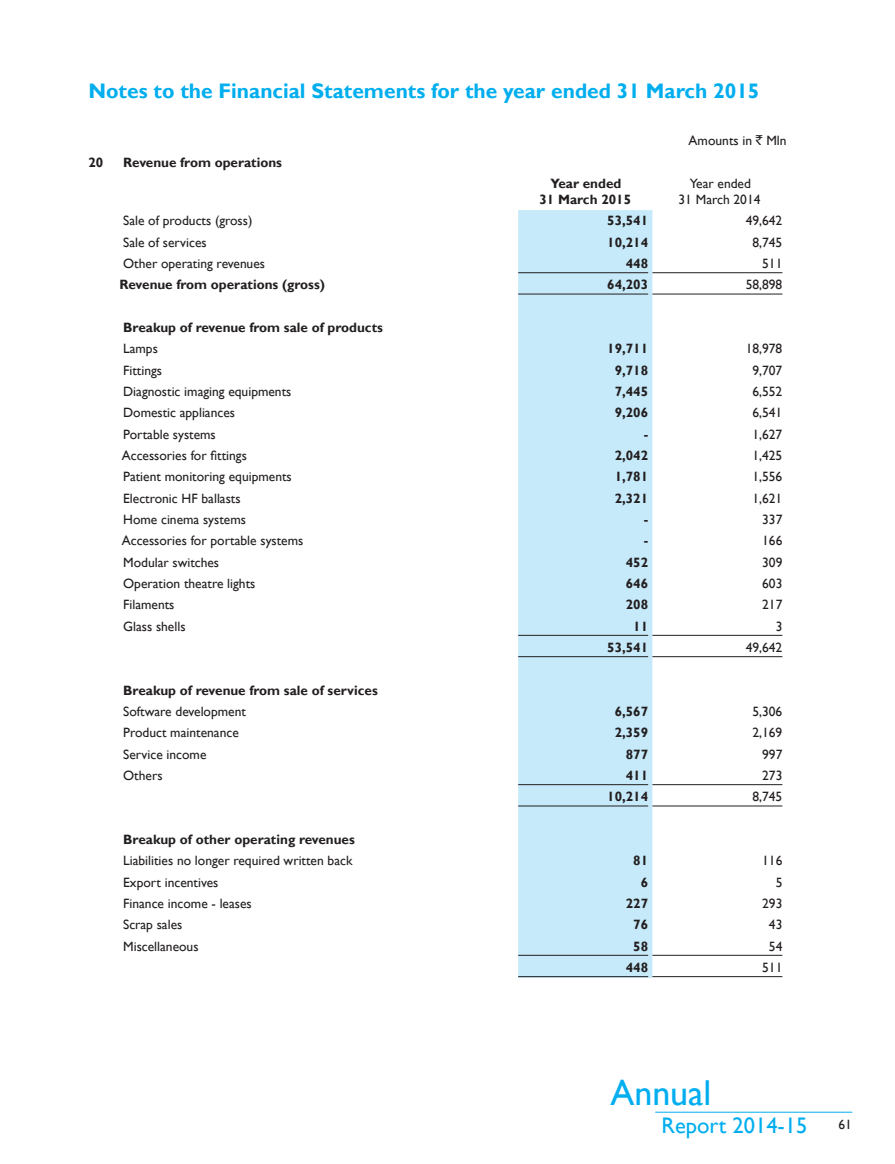
<style>
.page{position:relative;width:895px;height:1164px;background:#fff}
.page>*{position:absolute;margin:0;border:0;box-sizing:border-box;transform-origin:0 0}
.t1{font:36px "Gill Sans";color:#00aeef}
.t2{font:22.5px "Gill Sans";color:#00aeef}
.t3{font:700 21px "Gill Sans";color:#00aeef}
.single_line{font:13.5px/16.2px "Gill Sans";color:#231f20;text-align:center}
.single_line-2{font:700 13.5px/16.2px "Gill Sans";color:#231f20;text-align:center}
.s1{font-family:"Rupee Foradian"}
</style>
<div class="page">
<hr style="left:655px;top:1112px;width:197px;height:1px;background:#00aeef">
<div style="left:518px;top:210px;width:134px;height:768px;background:#c6eafa"></div>
<hr style="left:518px;top:272px;width:130px;height:1px;background:#231f20">
<hr style="left:652px;top:272px;width:130px;height:1px;background:#231f20">
<hr style="left:518px;top:294px;width:130px;height:1px;background:#231f20">
<hr style="left:652px;top:294px;width:130px;height:1px;background:#231f20">
<hr style="left:518px;top:635px;width:130px;height:1px;background:#231f20">
<hr style="left:652px;top:635px;width:130px;height:1px;background:#231f20">
<hr style="left:518px;top:656px;width:130px;height:1px;background:#231f20">
<hr style="left:652px;top:656px;width:130px;height:1px;background:#231f20">
<hr style="left:518px;top:784px;width:130px;height:1px;background:#231f20">
<hr style="left:652px;top:784px;width:130px;height:1px;background:#231f20">
<hr style="left:518px;top:805px;width:130px;height:1px;background:#231f20">
<hr style="left:652px;top:805px;width:130px;height:1px;background:#231f20">
<hr style="left:518px;top:955px;width:130px;height:1px;background:#231f20">
<hr style="left:652px;top:955px;width:130px;height:1px;background:#231f20">
<hr style="left:518px;top:976px;width:130px;height:1px;background:#231f20">
<hr style="left:652px;top:976px;width:130px;height:1px;background:#231f20">
<p class="t3" style="left:88px;top:79px;width:673px">Notes to the Financial Statements for the year ended 31 March 2015</p>
<p class="single_line" style="left:689px;top:133px;width:100px">Amounts in <span class="s1">`</span> Mln</p>
<p class="single_line-2" style="left:88px;top:154px;width:16px">20</p>
<p class="single_line-2" style="left:123px;top:154px;width:160px">Revenue from operations</p>
<p class="single_line-2" style="left:539px;top:176px;width:93px">Year ended<br>31 March 2015</p>
<p class="single_line" style="left:679px;top:175px;width:83px">Year ended<br>31 March 2014</p>
<p class="single_line" style="left:123px;top:213px;width:131px">Sale of products (gross)</p>
<p class="single_line-2" style="left:607px;top:213px;width:42px">53,541</p>
<p class="single_line" style="left:746px;top:213px;width:38px">49,642</p>
<p class="single_line" style="left:123px;top:234px;width:85px">Sale of services</p>
<p class="single_line-2" style="left:607px;top:234px;width:42px">10,214</p>
<p class="single_line" style="left:752px;top:234px;width:31px">8,745</p>
<p class="single_line" style="left:123px;top:256px;width:143px">Other operating revenues</p>
<p class="single_line-2" style="left:626px;top:256px;width:24px">448</p>
<p class="single_line" style="left:762px;top:256px;width:22px">511</p>
<p class="single_line-2" style="left:119px;top:277px;width:207px">Revenue from operations (gross)</p>
<p class="single_line-2" style="left:607px;top:277px;width:42px">64,203</p>
<p class="single_line" style="left:746px;top:277px;width:38px">58,898</p>
<p class="single_line-2" style="left:123px;top:320px;width:261px">Breakup of revenue from sale of products</p>
<p class="single_line" style="left:123px;top:341px;width:36px">Lamps</p>
<p class="single_line-2" style="left:607px;top:341px;width:42px">19,711</p>
<p class="single_line" style="left:746px;top:341px;width:38px">18,978</p>
<p class="single_line" style="left:123px;top:362px;width:40px">Fittings</p>
<p class="single_line-2" style="left:615px;top:362px;width:35px">9,718</p>
<p class="single_line" style="left:752px;top:362px;width:31px">9,707</p>
<p class="single_line" style="left:123px;top:384px;width:170px">Diagnostic imaging equipments</p>
<p class="single_line-2" style="left:615px;top:384px;width:35px">7,445</p>
<p class="single_line" style="left:752px;top:384px;width:31px">6,552</p>
<p class="single_line" style="left:123px;top:405px;width:113px">Domestic appliances</p>
<p class="single_line-2" style="left:615px;top:405px;width:35px">9,206</p>
<p class="single_line" style="left:752px;top:405px;width:31px">6,541</p>
<p class="single_line" style="left:123px;top:426px;width:94px">Portable systems</p>
<p class="single_line-2" style="left:644px;top:426px;width:6px">-</p>
<p class="single_line" style="left:752px;top:426px;width:31px">1,627</p>
<p class="single_line" style="left:122px;top:448px;width:127px">Accessories for fittings</p>
<p class="single_line-2" style="left:615px;top:448px;width:35px">2,042</p>
<p class="single_line" style="left:752px;top:448px;width:31px">1,425</p>
<p class="single_line" style="left:123px;top:469px;width:170px">Patient monitoring equipments</p>
<p class="single_line-2" style="left:615px;top:469px;width:35px">1,781</p>
<p class="single_line" style="left:752px;top:469px;width:31px">1,556</p>
<p class="single_line" style="left:123px;top:490px;width:119px">Electronic HF ballasts</p>
<p class="single_line-2" style="left:615px;top:490px;width:35px">2,321</p>
<p class="single_line" style="left:752px;top:490px;width:31px">1,621</p>
<p class="single_line" style="left:123px;top:512px;width:124px">Home cinema systems</p>
<p class="single_line-2" style="left:644px;top:512px;width:6px">-</p>
<p class="single_line" style="left:762px;top:512px;width:22px">337</p>
<p class="single_line" style="left:122px;top:533px;width:183px">Accessories for portable systems</p>
<p class="single_line-2" style="left:644px;top:533px;width:6px">-</p>
<p class="single_line" style="left:762px;top:533px;width:22px">166</p>
<p class="single_line" style="left:123px;top:554px;width:97px">Modular switches</p>
<p class="single_line-2" style="left:626px;top:554px;width:24px">452</p>
<p class="single_line" style="left:762px;top:554px;width:22px">309</p>
<p class="single_line" style="left:123px;top:576px;width:134px">Operation theatre lights</p>
<p class="single_line-2" style="left:626px;top:576px;width:24px">646</p>
<p class="single_line" style="left:762px;top:576px;width:22px">603</p>
<p class="single_line" style="left:123px;top:597px;width:53px">Filaments</p>
<p class="single_line-2" style="left:626px;top:597px;width:24px">208</p>
<p class="single_line" style="left:762px;top:597px;width:22px">217</p>
<p class="single_line" style="left:123px;top:618px;width:64px">Glass shells</p>
<p class="single_line-2" style="left:633px;top:618px;width:16px">11</p>
<p class="single_line" style="left:776px;top:618px;width:8px">3</p>
<p class="single_line-2" style="left:607px;top:640px;width:42px">53,541</p>
<p class="single_line" style="left:746px;top:640px;width:38px">49,642</p>
<p class="single_line-2" style="left:123px;top:682px;width:256px">Breakup of revenue from sale of services</p>
<p class="single_line" style="left:123px;top:704px;width:124px">Software development</p>
<p class="single_line-2" style="left:615px;top:704px;width:35px">6,567</p>
<p class="single_line" style="left:752px;top:704px;width:31px">5,306</p>
<p class="single_line" style="left:123px;top:725px;width:117px">Product maintenance</p>
<p class="single_line-2" style="left:615px;top:725px;width:35px">2,359</p>
<p class="single_line" style="left:752px;top:725px;width:31px">2,169</p>
<p class="single_line" style="left:123px;top:746px;width:85px">Service income</p>
<p class="single_line-2" style="left:626px;top:746px;width:24px">877</p>
<p class="single_line" style="left:762px;top:746px;width:22px">997</p>
<p class="single_line" style="left:123px;top:768px;width:41px">Others</p>
<p class="single_line-2" style="left:626px;top:768px;width:24px">411</p>
<p class="single_line" style="left:762px;top:768px;width:22px">273</p>
<p class="single_line-2" style="left:607px;top:789px;width:42px">10,214</p>
<p class="single_line" style="left:752px;top:789px;width:31px">8,745</p>
<p class="single_line-2" style="left:123px;top:832px;width:233px">Breakup of other operating revenues</p>
<p class="single_line" style="left:123px;top:853px;width:231px">Liabilities no longer required written back</p>
<p class="single_line-2" style="left:633px;top:853px;width:16px">81</p>
<p class="single_line" style="left:762px;top:853px;width:22px">116</p>
<p class="single_line" style="left:123px;top:874px;width:97px">Export incentives</p>
<p class="single_line-2" style="left:641px;top:874px;width:9px">6</p>
<p class="single_line" style="left:776px;top:874px;width:8px">5</p>
<p class="single_line" style="left:123px;top:895px;width:130px">Finance income - leases</p>
<p class="single_line-2" style="left:626px;top:896px;width:24px">227</p>
<p class="single_line" style="left:762px;top:895px;width:22px">293</p>
<p class="single_line" style="left:123px;top:917px;width:61px">Scrap sales</p>
<p class="single_line-2" style="left:633px;top:917px;width:16px">76</p>
<p class="single_line" style="left:769px;top:917px;width:15px">43</p>
<p class="single_line" style="left:123px;top:938px;width:77px">Miscellaneous</p>
<p class="single_line-2" style="left:633px;top:938px;width:16px">58</p>
<p class="single_line" style="left:769px;top:938px;width:15px">54</p>
<p class="single_line-2" style="left:626px;top:960px;width:24px">448</p>
<p class="single_line" style="left:762px;top:959px;width:22px">511</p>
<h1 class="t1" style="left:610px;top:1072px;width:102px">Annual</h1>
<h2 class="t2" style="left:661px;top:1112px;width:147px">Report 2014-15</h2>
<p class="single_line" style="left:838px;top:1117px;width:15px">61</p>
</div>
